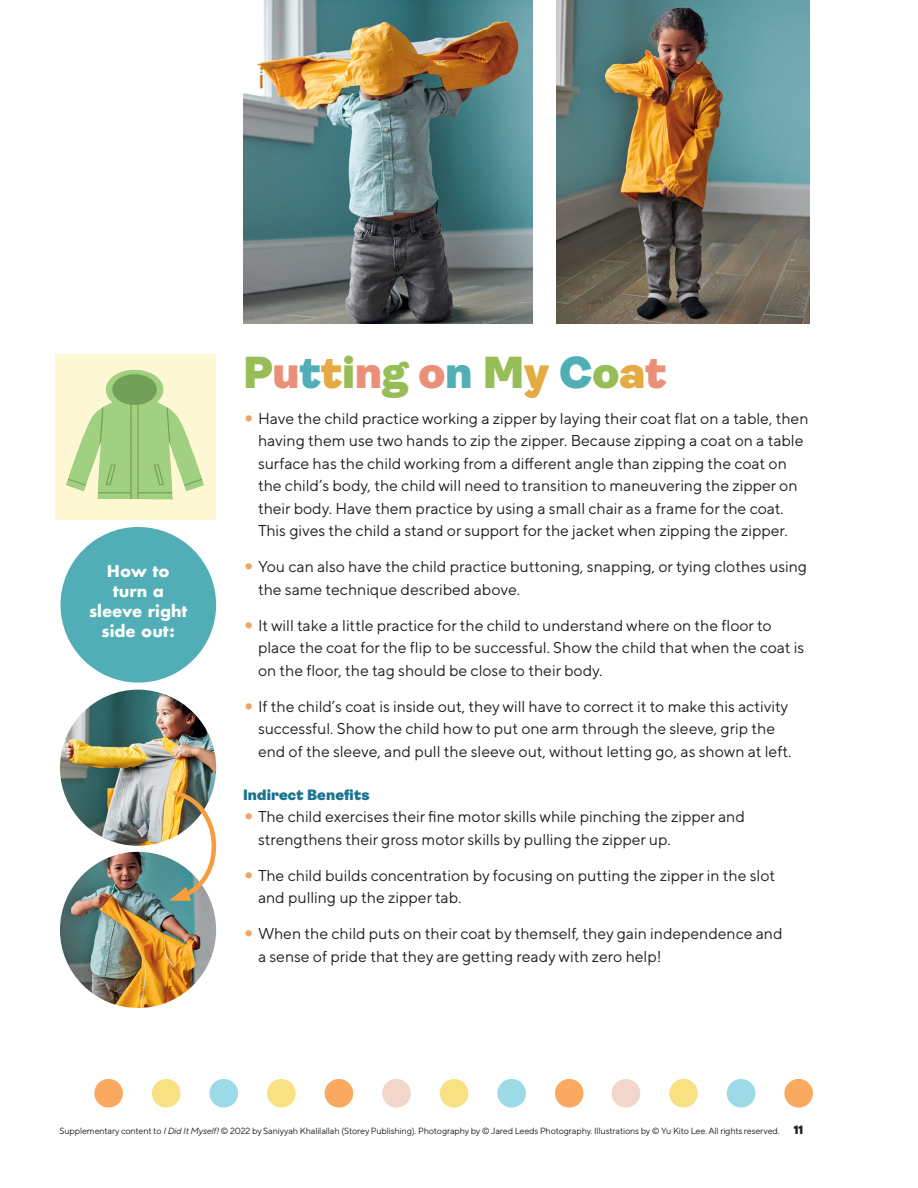
<style>
.page{position:relative;width:918px;height:1188px;background:#fff}
.page>*{position:absolute;margin:0;border:0;box-sizing:border-box;transform-origin:0 0}
.body_ah{font:900 45px "Ambit";letter-spacing:-.005em;color:#97be56}
.figure_caption_p_whi{font:700 15.9px/20.1px "Futura";color:#fff;text-align:center}
.t1{font:15.75px/22.5px "TT Norms Pro";color:#231f20}
.body_list_title{font:900 15px "Ambit";letter-spacing:.005em;color:#19748f}
.t2{font:9px "TT Norms Pro";letter-spacing:-.015em;color:#231f20}
.s1{color:#ea9078}
.s2{color:#51aeb7}
.s3{color:#e4aa43}
.s4{font-weight:900;font-size:21px;color:#f0a761}
.s5{font-style:italic}
.s6{font-family:"Ambit";font-weight:900;font-size:12px}
</style>
<div class="page">
<div style="left:94px;top:1079px;width:29px;height:29px;background:#f9a960;border-radius:50%"></div>
<div style="left:152px;top:1079px;width:29px;height:29px;background:#f8e183;border-radius:50%"></div>
<div style="left:209px;top:1079px;width:29px;height:29px;background:#9cdae8;border-radius:50%"></div>
<div style="left:267px;top:1079px;width:29px;height:29px;background:#f8e183;border-radius:50%"></div>
<div style="left:325px;top:1079px;width:28px;height:29px;background:#f9a960;border-radius:50%"></div>
<div style="left:382px;top:1079px;width:29px;height:29px;background:#f2d6ca;border-radius:50%"></div>
<div style="left:440px;top:1079px;width:28px;height:29px;background:#f8e183;border-radius:50%"></div>
<div style="left:497px;top:1079px;width:29px;height:29px;background:#9cdae8;border-radius:50%"></div>
<div style="left:555px;top:1079px;width:29px;height:29px;background:#f9a960;border-radius:50%"></div>
<div style="left:612px;top:1079px;width:28px;height:29px;background:#f2d6ca;border-radius:50%"></div>
<div style="left:669px;top:1079px;width:29px;height:29px;background:#f8e183;border-radius:50%"></div>
<div style="left:727px;top:1079px;width:28px;height:29px;background:#9cdae8;border-radius:50%"></div>
<div style="left:784px;top:1079px;width:29px;height:29px;background:#f9a960;border-radius:50%"></div>
<div style="left:56px;top:354px;width:160px;height:165px;background:#fef7d4"></div>
<img style="left:66px;top:369px;width:138px;height:131px">
<img style="left:60px;top:690px;width:156px;height:156px;border-radius:78px">
<img style="left:60px;top:852px;width:156px;height:156px;border-radius:78px">
<div style="left:61px;top:527px;width:155px;height:156px;background:#51aeb7;border-radius:50%"></div>
<img style="left:556px;top:0;width:254px;height:324px">
<img style="left:243px;top:0;width:290px;height:324px">
<svg style="left:168px;top:788px;width:49px;height:114px"></svg>
<p class="figure_caption_p_whi" style="left:89px;top:561px;width:100px">How to turn a sleeve right side out:</p>
<p class="body_ah" style="left:243px;top:347px;width:425px">P<span class="s1">u</span><span class="s2">t</span><span class="s3">t</span>i<span class="s1">n</span>g <span class="s1">o</span><span class="s2">n</span> M<span class="s3">y</span> <span class="s2">C</span>o<span class="s3">a</span><span class="s1">t</span></p>
<p class="t1" style="left:258px;top:406px;width:552px;text-indent:-15px"><span class="s4">•</span> Have the child practice working a zipper by laying their coat flat on a table, then having them use two hands to zip the zipper. Because zipping a coat on a table surface has the child working from a different angle than zipping the coat on the child’s body, the child will need to transition to maneuvering the zipper on their body. Have them practice by using a small chair as a frame for the coat.<br>This gives the child a stand or support for the jacket when zipping the zipper.</p>
<p class="t1" style="left:258px;top:554px;width:551px;text-indent:-15px"><span class="s4">•</span> You can also have the child practice buttoning, snapping, or tying clothes using the same technique described above.</p>
<p class="t1" style="left:258px;top:613px;width:548px;text-indent:-15px"><span class="s4">•</span> It will take a little practice for the child to understand where on the floor to place the coat for the flip to be successful. Show the child that when the coat is on the floor, the tag should be close to their body.</p>
<p class="t1" style="left:258px;top:694px;width:535px;text-indent:-15px"><span class="s4">•</span> If the child’s coat is inside out, they will have to correct it to make this activity successful. Show the child how to put one arm through the sleeve, grip the end of the sleeve, and pull the sleeve out, without letting go, as shown at left.</p>
<p class="body_list_title" style="left:243px;top:786px;width:128px">Indirect Benefits</p>
<p class="t1" style="left:258px;top:804px;width:488px;text-indent:-15px"><span class="s4">•</span> The child exercises their fine motor skills while pinching the zipper and strengthens their gross motor skills by pulling the zipper up.</p>
<p class="t1" style="left:258px;top:863px;width:519px;text-indent:-15px"><span class="s4">•</span> The child builds concentration by focusing on putting the zipper in the slot and pulling up the zipper tab.</p>
<p class="t1" style="left:258px;top:921px;width:526px;text-indent:-15px"><span class="s4">•</span> When the child puts on their coat by themself, they gain independence and a sense of pride that they are getting ready with zero help!</p>
<p class="t2" style="left:60px;top:1124px;width:745px">Supplementary content to <span class="s5">I Did It Myself!</span> © 2022 by Saniyyah Khalilallah (Storey Publishing). Photography by © Jared Leeds Photography. Illustrations by © Yu Kito Lee. All rights reserved. <span class="s6">11</span></p>
</div>
